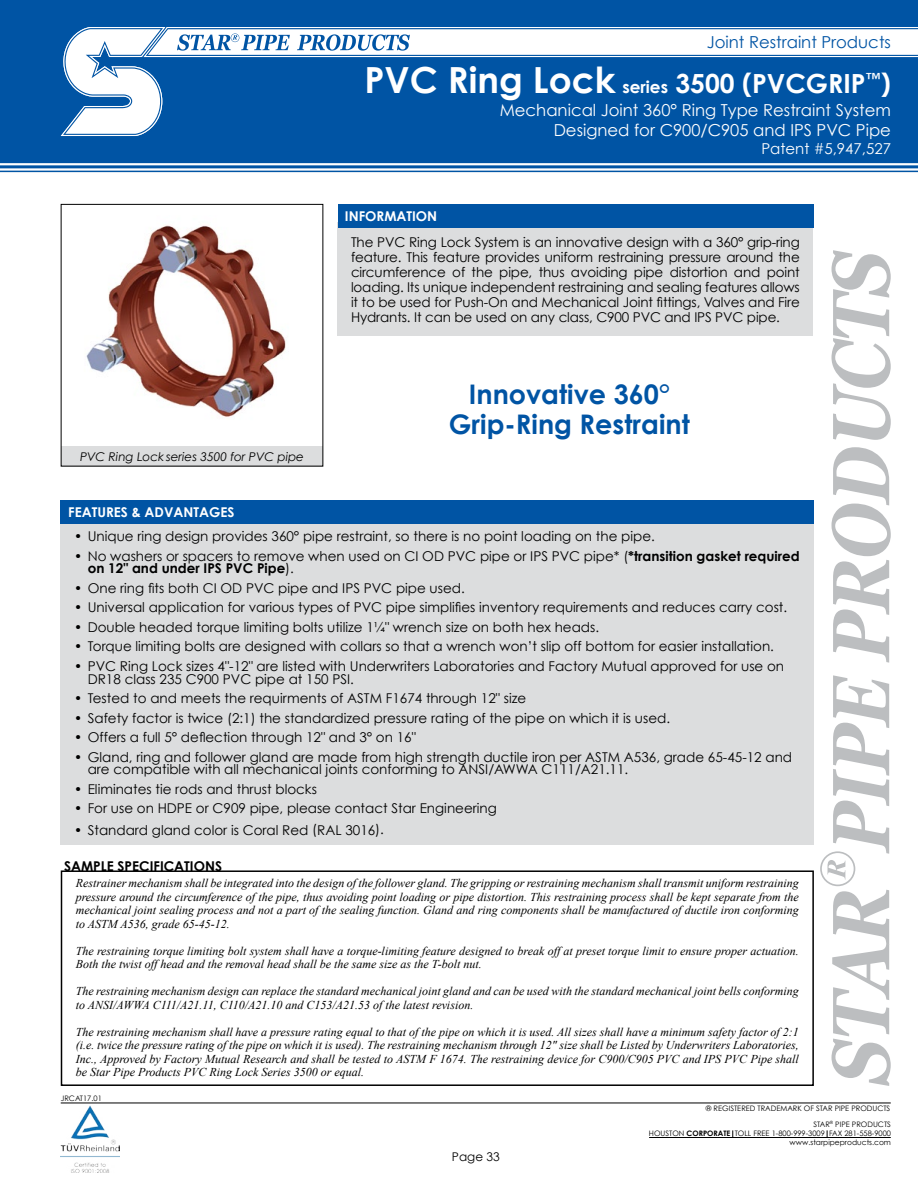
<style>
.page{position:relative;width:918px;height:1188px;background:#fff}
.page>*{position:absolute;margin:0;border:0;box-sizing:border-box;transform-origin:0 0}
.t1{font:700 36px "Century Gothic";color:#fff}
.t2{font:700 27px/30px "Century Gothic";color:#0054a4;text-align:center}
.t3{font:700 26.4px "Century Gothic";color:#fff}
.t4{font:16.5px/19.8px "Century Gothic";color:#fff;text-align:right}
.t5{font:16.5px "Century Gothic";color:#0054a4}
.t6{font:15px "Century Gothic";color:#fff}
.t7{font:13.5px/15px "Century Gothic";color:#000}
.t8{font:700 13.5px "Century Gothic";color:#fff}
.t9{font:700 13.5px "Century Gothic";color:#000}
.t10{font:italic 12px/13.5px "Times New Roman";color:#000;text-align:justify}
.t11{font:italic 12px "Century Gothic";color:#000}
.t12{font:12px "Century Gothic";color:#000}
.t13{font:7.5px/16px "Century Gothic";color:#000;text-align:right}
.s1{font-size:16.8px}
.s2{font-weight:700}
</style>
<div class="page">
<svg style="left:832px;top:447px;width:59px;height:216px"></svg>
<svg style="left:832px;top:250px;width:59px;height:190px"></svg>
<svg style="left:820px;top:675px;width:71px;height:411px"></svg>
<hr style="left:61px;top:1103px;width:830px;height:1px;background:#000">
<hr style="left:649px;top:1137px;width:242px;height:1px;background:#000">
<img style="left:61px;top:1105px;width:58px;height:68px">
<div style="left:0;top:0;width:918px;height:162px;background:#0054a4"></div>
<svg style="left:60px;top:27px;width:858px;height:109px"></svg>
<div style="left:61px;top:446px;width:262px;height:20px;background:#dcddde"></div>
<img style="left:86px;top:225px;width:200px;height:192px">
<div style="left:338px;top:222px;width:475px;height:113px;background:#dcddde"></div>
<div style="left:61px;top:513px;width:753px;height:332px;background:#dcddde"></div>
<div style="left:338px;top:204px;width:475px;height:24px;background:#0054a4"></div>
<div style="left:61px;top:500px;width:753px;height:23px;background:#0054a4"></div>
<div style="left:61px;top:870px;width:753px;height:216px;border:2px solid #000"></div>
<hr style="left:0;top:171px;width:918px;height:1px;background:#0054a4">
<hr style="left:0;top:165px;width:918px;height:3px;background:#0054a4">
<hr style="left:0;top:162px;width:918px;height:1px;background:#0054a4">
<p class="t5" style="left:707px;top:32px;width:186px">Joint Restraint Products</p>
<h1 class="t1" style="left:364px;top:57px;width:253px">PVC Ring Lock</h1>
<h3 class="t3" style="left:622px;top:67px;width:270px"><span class="s1">series</span> 3500 (PVCGRIP<sup>™</sup>)</h3>
<p class="t8" style="left:345px;top:208px;width:94px">INFORMATION</p>
<p class="t4" style="left:500px;top:100px;width:393px">Mechanical Joint 360° Ring Type Restraint System<br>Designed for C900/C905 and IPS PVC Pipe</p>
<p class="t6" style="left:761px;top:139px;width:131px">Patent #5,947,527</p>
<p class="t7" style="left:351px;top:235px;width:450px;text-align:justify">The PVC Ring Lock System is an innovative design with a 360° grip-ring feature. This feature provides uniform restraining pressure around the circumference of the pipe, thus avoiding pipe distortion and point loading. Its unique independent restraining and sealing features allows it to be used for Push-On and Mechanical Joint fittings, Valves and Fire Hydrants. It can be used on any class, C900 PVC and IPS PVC pipe.</p>
<p class="t11" style="left:80px;top:449px;width:226px">PVC Ring Lock series 3500 for PVC pipe</p>
<p class="t8" style="left:68px;top:503px;width:168px">FEATURES &amp; ADVANTAGES</p>
<h2 class="t2" style="left:449px;top:379px;width:242px">Innovative 360°<br>Grip-Ring Restraint</h2>
<p class="t7" style="left:74px;top:529px;width:582px">• Unique ring design provides 360° pipe restraint, so there is no point loading on the pipe.</p>
<p class="t7" style="left:88px;top:549px;width:714px;line-height:12.8px;text-indent:-14px">• No washers or spacers to remove when used on CI OD PVC pipe or IPS PVC pipe* (<span class="s2">*transition gasket required on 12" and under IPS PVC Pipe</span>).</p>
<p class="t7" style="left:74px;top:580px;width:392px">• One ring fits both CI OD PVC pipe and IPS PVC pipe used.</p>
<p class="t7" style="left:74px;top:600px;width:715px">• Universal application for various types of PVC pipe simplifies inventory requirements and reduces carry cost.</p>
<p class="t7" style="left:74px;top:619px;width:526px">• Double headed torque limiting bolts utilize 1¼" wrench size on both hex heads.</p>
<p class="t7" style="left:74px;top:639px;width:701px">• Torque limiting bolts are designed with collars so that a wrench won’t slip off bottom for easier installation.</p>
<p class="t7" style="left:88px;top:659px;width:698px;line-height:12.8px;text-indent:-14px">• PVC Ring Lock sizes 4"-12" are listed with Underwriters Laboratories and Factory Mutual approved for use on<br>DR18 class 235 C900 PVC pipe at 150 PSI.</p>
<p class="t7" style="left:74px;top:691px;width:454px">• Tested to and meets the requirments of ASTM F1674 through 12" size</p>
<p class="t7" style="left:74px;top:710px;width:597px">• Safety factor is twice (2:1) the standardized pressure rating of the pipe on which it is used.</p>
<p class="t7" style="left:74px;top:730px;width:343px">• Offers a full 5° deflection through 12" and 3° on 16"</p>
<p class="t7" style="left:88px;top:750px;width:706px;line-height:12.8px;text-indent:-14px">• Gland, ring and follower gland are made from high strength ductile iron per ASTM A536, grade 65-45-12 and are compatible with all mechanical joints conforming to ANSI/AWWA C111/A21.11.</p>
<p class="t7" style="left:74px;top:781px;width:244px">• Eliminates tie rods and thrust blocks</p>
<p class="t7" style="left:74px;top:801px;width:424px">• For use on HDPE or C909 pipe, please contact Star Engineering</p>
<p class="t7" style="left:74px;top:823px;width:311px">• Standard gland color is Coral Red (RAL 3016).</p>
<p class="t9" style="left:64px;top:857px;width:159px">SAMPLE SPECIFICATIONS</p>
<p class="t10" style="left:76px;top:876px;width:725px">Restrainer mechanism shall be integrated into the design of the follower gland. The gripping or restraining mechanism shall transmit uniform restraining pressure around the circumference of the pipe, thus avoiding point loading or pipe distortion. This restraining process shall be kept separate from the mechanical joint sealing process and not a part of the sealing function. Gland and ring components shall be manufactured of ductile iron conforming to ASTM A536, grade 65-45-12.</p>
<p class="t10" style="left:76px;top:944px;width:725px">The restraining torque limiting bolt system shall have a torque-limiting feature designed to break off at preset torque limit to ensure proper actuation.<br>Both the twist off head and the removal head shall be the same size as the T-bolt nut.</p>
<p class="t10" style="left:76px;top:984px;width:725px">The restraining mechanism design can replace the standard mechanical joint gland and can be used with the standard mechanical joint bells conforming to ANSI/AWWA C111/A21.11, C110/A21.10 and C153/A21.53 of the latest revision.</p>
<p class="t10" style="left:76px;top:1025px;width:725px">The restraining mechanism shall have a pressure rating equal to that of the pipe on which it is used. All sizes shall have a minimum safety factor of 2:1 (i.e. twice the pressure rating of the pipe on which it is used). The restraining mechanism through 12" size shall be Listed by Underwriters Laboratories, Inc., Approved by Factory Mutual Research and shall be tested to ASTM F 1674. The restraining device for C900/C905 PVC and IPS PVC Pipe shall be Star Pipe Products PVC Ring Lock Series 3500 or equal.</p>
<p class="t13" style="left:61px;top:1090px;width:43px">JRCAT17.01</p>
<p class="t12" style="left:452px;top:1149px;width:49px">Page 33</p>
<p class="t13" style="left:706px;top:1100px;width:187px">® REGISTERED TRADEMARK OF STAR PIPE PRODUCTS<br>STAR<sup>®</sup> PIPE PRODUCTS</p>
<p class="t13" style="left:649px;top:1129px;width:244px;line-height:9px">HOUSTON <span class="s2">CORPORATE</span> TOLL FREE 1-800-999-3009 FAX 281-558-9000 www.starpipeproducts.com</p>
</div>
